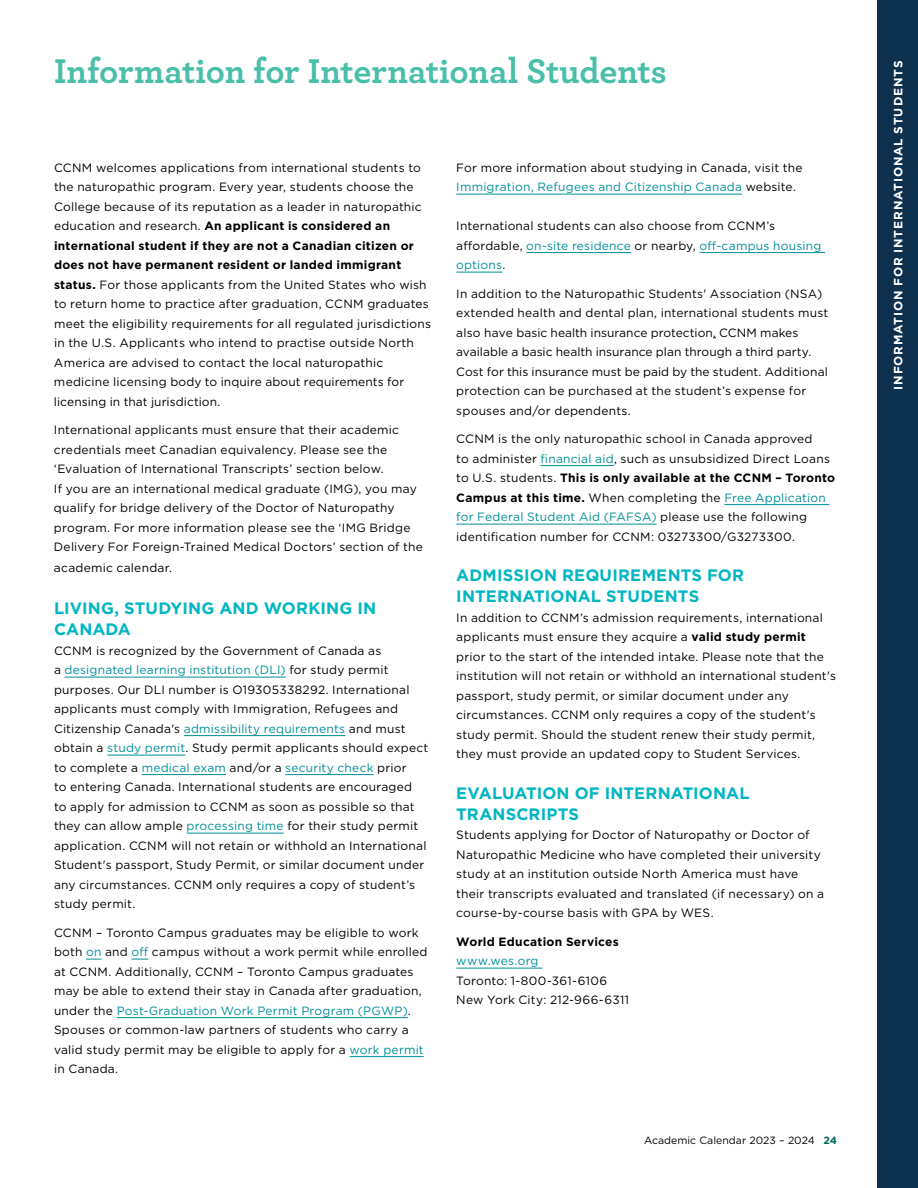
<style>
.page{position:relative;width:918px;height:1188px;background:#fff}
.page>*{position:absolute;margin:0;border:0;box-sizing:border-box;transform-origin:0 0}
.t1{font:700 36px "Archer";letter-spacing:-.01em;color:#49bfaa}
.t2{font:700 16.5px/21px "Gotham";letter-spacing:.005em;color:#00b6c2}
.t3{font:12px/19.5px "Gotham";letter-spacing:.015em;color:#000}
.t4{font:700 12px "Gotham";letter-spacing:.07em;color:#fff}
.t5{font:700 12px "Gotham";letter-spacing:.02em;color:#000}
.t6{font:12px "Gotham";letter-spacing:.02em;color:#008f99}
.t7{font:10.5px "Gotham";letter-spacing:.005em;color:#000}
.s1{font-weight:700}
.s2{color:#008f99}
.s3{font-weight:700;color:#006b59}
</style>
<div class="page">
<div style="left:878px;top:0;width:40px;height:1188px;background:#0e304f"></div>
<hr style="left:65px;top:677px;width:221px;height:1px;background:#008f99">
<hr style="left:184px;top:735px;width:161px;height:1px;background:#008f99">
<hr style="left:107px;top:755px;width:79px;height:1px;background:#008f99">
<hr style="left:142px;top:774px;width:84px;height:1px;background:#008f99">
<hr style="left:285px;top:774px;width:89px;height:1px;background:#008f99">
<hr style="left:186px;top:833px;width:98px;height:1px;background:#008f99">
<svg style="left:86px;top:959px;width:15px;height:1px"></svg>
<svg style="left:132px;top:959px;width:16px;height:1px"></svg>
<hr style="left:117px;top:1017px;width:291px;height:1px;background:#008f99">
<hr style="left:350px;top:1056px;width:74px;height:1px;background:#008f99">
<hr style="left:456px;top:194px;width:286px;height:1px;background:#008f99">
<hr style="left:526px;top:252px;width:105px;height:1px;background:#008f99">
<hr style="left:700px;top:252px;width:125px;height:1px;background:#008f99">
<hr style="left:456px;top:272px;width:47px;height:1px;background:#008f99">
<hr style="left:541px;top:465px;width:73px;height:1px;background:#008f99">
<hr style="left:724px;top:504px;width:105px;height:1px;background:#008f99">
<hr style="left:456px;top:524px;width:201px;height:1px;background:#008f99">
<hr style="left:456px;top:968px;width:86px;height:1px;background:#008f99">
<h1 class="t1" style="left:54px;top:42px;width:615px">Information for International Students</h1>
<p class="t3" style="left:54px;top:157px;width:379px">CCNM welcomes applications from international students to the naturopathic program. Every year, students choose the College because of its reputation as a leader in naturopathic education and research. <span class="s1">An applicant is considered an international student if they are not a Canadian citizen or does not have permanent resident or landed immigrant status.</span> For those applicants from the United States who wish to return home to practice after graduation, CCNM graduates meet the eligibility requirements for all regulated jurisdictions in the U.S. Applicants who intend to practise outside North America are advised to contact the local naturopathic medicine licensing body to inquire about requirements for licensing in that jurisdiction.</p>
<p class="t3" style="left:54px;top:420px;width:370px">International applicants must ensure that their academic credentials meet Canadian equivalency. Please see the ‘Evaluation of International Transcripts’ section below.<br>If you are an international medical graduate (IMG), you may qualify for bridge delivery of the Doctor of Naturopathy program. For more information please see the ‘IMG Bridge Delivery For Foreign-Trained Medical Doctors’ section of the</p>
<p class="t3" style="left:54px;top:558px;width:118px">academic calendar.</p>
<h2 class="t2" style="left:54px;top:598px;width:324px">LIVING, STUDYING AND WORKING IN<br>CANADA</h2>
<p class="t3" style="left:54px;top:640px;width:376px">CCNM is recognized by the Government of Canada as<br>a <span class="s2">designated learning institution (DLI)</span> for study permit purposes. Our DLI number is O19305338292. International applicants must comply with Immigration, Refugees and Citizenship Canada's <span class="s2">admissibility requirements</span> and must obtain a <span class="s2">study permit</span>. Study permit applicants should expect to complete a <span class="s2">medical exam</span> and/or a <span class="s2">security check</span> prior<br>to entering Canada. International students are encouraged<br>to apply for admission to CCNM as soon as possible so that they can allow ample <span class="s2">processing time</span> for their study permit application. CCNM will not retain or withhold an International Student's passport, Study Permit, or similar document under any circumstances. CCNM only requires a copy of student’s study permit.</p>
<p class="t3" style="left:54px;top:922px;width:375px">CCNM – Toronto Campus graduates may be eligible to work both <span class="s2">on</span> and <span class="s2">off</span> campus without a work permit while enrolled at CCNM. Additionally, CCNM – Toronto Campus graduates may be able to extend their stay in Canada after graduation, under the <span class="s2">Post-Graduation Work Permit Program (PGWP)</span>.<br>Spouses or common-law partners of students who carry a valid study permit may be eligible to apply for a <span class="s2">work permit </span>in Canada.</p>
<p class="t3" style="left:456px;top:157px;width:348px">For more information about studying in Canada, visit the<br><span class="s2">Immigration, Refugees and Citizenship Canada</span> website.</p>
<p class="t3" style="left:456px;top:216px;width:367px">International students can also choose from CCNM’s affordable, <span class="s2">on-site residence</span> or nearby, <span class="s2">off-campus housing options</span>.</p>
<p class="t3" style="left:456px;top:283px;width:374px">In addition to the Naturopathic Students' Association (NSA) extended health and dental plan, international students must also have basic health insurance protection. CCNM makes available a basic health insurance plan through a third party.<br>Cost for this insurance must be paid by the student. Additional protection can be purchased at the student’s expense for spouses and/or dependents.</p>
<p class="t3" style="left:456px;top:429px;width:380px">CCNM is the only naturopathic school in Canada approved<br>to administer <span class="s2">financial aid</span>, such as unsubsidized Direct Loans to U. S. students. <span class="s1">This is only available at the CCNM – Toronto Campus at this time.</span> When completing the <span class="s2">Free Application for Federal Student Aid (FAFSA)</span> please use the following identification number for CCNM: 03273300/G3273300.</p>
<h2 class="t2" style="left:456px;top:565px;width:289px">ADMISSION REQUIREMENTS FOR<br>INTERNATIONAL STUDENTS</h2>
<p class="t3" style="left:456px;top:607px;width:381px">In addition to CCNM’s admission requirements, international applicants must ensure they acquire a <span class="s1">valid study permit </span>prior to the start of the intended intake. Please note that the institution will not retain or withhold an international student's passport, study permit, or similar document under any circumstances. CCNM only requires a copy of the student's study permit. Should the student renew their study permit, they must provide an updated copy to Student Services.</p>
<h2 class="t2" style="left:456px;top:782px;width:295px">EVALUATION OF INTERNATIONAL<br>TRANSCRIPTS</h2>
<p class="t3" style="left:456px;top:825px;width:369px">Students applying for Doctor of Naturopathy or Doctor of Naturopathic Medicine who have completed their university study at an institution outside North America must have their transcripts evaluated and translated (if necessary) on a course-by-course basis with GPA by WES.</p>
<p class="t5" style="left:456px;top:933px;width:164px">World Education Services</p>
<p class="t6" style="left:456px;top:953px;width:84px">www.wes.org</p>
<p class="t3" style="left:456px;top:970px;width:174px">Toronto: 1-800-361-6106<br>New York City: 212-966-6311</p>
<p class="t7" style="left:644px;top:1134px;width:194px">Academic Calendar 2023 – 2024 <span class="s3">24</span></p>
<p class="t4" style="left:890px;top:390px;width:330px;rotate:-90deg">INFORMATION FOR INTERNATIONAL STUDENTS</p>
</div>
